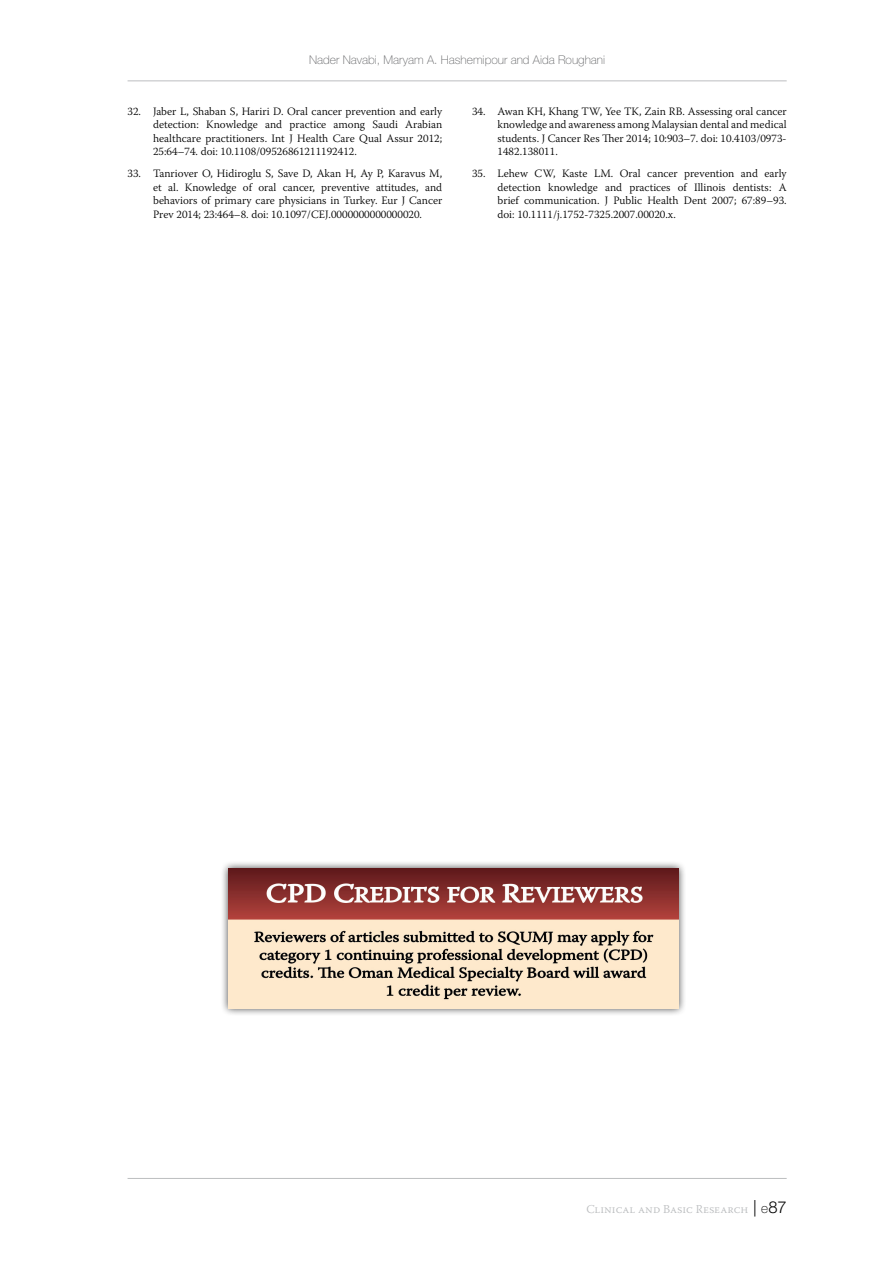
<style>
.page{position:relative;width:893px;height:1263px;background:#fff}
.page>*{position:absolute;margin:0;border:0;box-sizing:border-box;transform-origin:0 0}
.t1{font:100 12px "Helvetica Neue LT Pro";color:#636466}
.t2{font:300 12px "Warnock Pro";color:#bcbec0}
.t3{font:300 11.25px/13.5px "Warnock Pro";color:#000;text-align:justify}
.s1{font-family:"Helvetica Neue LT Pro";font-size:16.5px;color:#000}
.s2{font-family:"Helvetica Neue LT Pro";font-weight:100;font-size:13.5px;color:#000}
</style>
<div class="page">
<hr style="left:128px;top:81px;width:659px;height:1px;background:#bcbec0">
<hr style="left:128px;top:1178px;width:659px;height:1px;background:#bcbec0">
<div style="left:220px;top:860px;width:466px;height:156px;background:#000;opacity:.75"></div>
<img style="left:228px;top:869px;width:450px;height:139px">
<p class="t1" style="left:309px;top:53px;width:298px">Nader Navabi, Maryam A. Hashemipour and Aida Roughani</p>
<p class="t3" style="left:153px;top:104px;width:291px;text-indent:-26px">32. Jaber L, Shaban S, Hariri D. Oral cancer prevention and early detection: Knowledge and practice among Saudi Arabian healthcare practitioners. Int J Health Care Qual Assur 2012; 25:64–74. doi: 10.1108/09526861211192412.</p>
<p class="t3" style="left:153px;top:166px;width:291px;text-indent:-26px">33. Tanriover O, Hidiroglu S, Save D, Akan H, Ay P, Karavus M, et al. Knowledge of oral cancer, preventive attitudes, and behaviors of primary care physicians in Turkey. Eur J Cancer Prev 2014; 23:464–8. doi: 10.1097/CEJ.0000000000000020.</p>
<p class="t3" style="left:497px;top:104px;width:291px;text-indent:-26px">34. Awan KH, Khang TW, Yee TK, Zain RB. Assessing oral cancer knowledge and awareness among Malaysian dental and medical students. J Cancer Res Ther 2014; 10:903–7. doi: 10.4103/0973- 1482.138011.</p>
<p class="t3" style="left:497px;top:166px;width:291px;text-indent:-26px">35. Lehew CW, Kaste LM. Oral cancer prevention and early detection knowledge and practices of Illinois dentists: A brief communication. J Public Health Dent 2007; 67:89–93. doi: 10.1111/j.1752-7325.2007.00020.x.</p>
<p class="t2" style="left:586px;top:1201px;width:202px">Clinical and Basic Research <span class="s1">|</span> <span class="s2">e</span><span class="s1">87</span></p>
</div>
